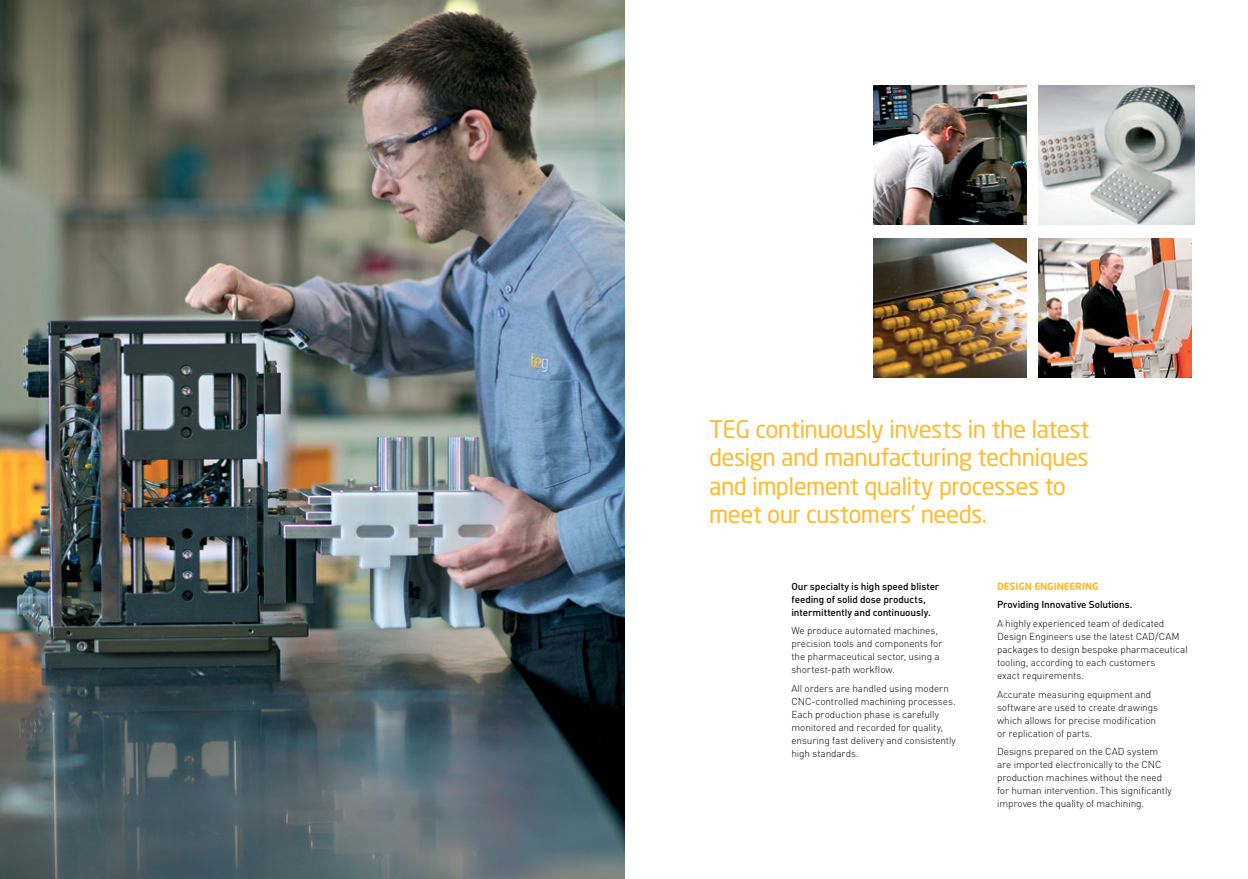
<style>
.page{position:relative;width:1248px;height:879px;background:#fff}
.page>*{position:absolute;margin:0;border:0;box-sizing:border-box;transform-origin:0 0}
.t1{font:24px/28px "Neo Sans";letter-spacing:-.025em;color:#fdbb30}
.t2{font:10px/13px "Converse DIN Light";letter-spacing:-.01em;color:#000}
.t3{font:10px/13px "Converse DIN Medium";letter-spacing:-.01em;color:#000}
.t4{font:700 10px "Neo Sans";letter-spacing:-.01em;color:#fdbb30}
</style>
<div class="page">
<img style="left:873px;top:85px;width:153px;height:139px">
<img style="left:1038px;top:85px;width:156px;height:139px">
<img style="left:1038px;top:238px;width:152px;height:139px">
<img style="left:0;top:0;width:624px;height:879px">
<img style="left:873px;top:238px;width:153px;height:139px">
<h1 class="t1" style="left:709px;top:415px;width:382px">TEG continuously invests in the latest design and manufacturing techniques and implement quality processes to meet our customers’ needs.</h1>
<p class="t3" style="left:791px;top:579px;width:149px">Our specialty is high speed blister feeding of solid dose products, intermittently and continuously.</p>
<p class="t2" style="left:791px;top:624px;width:153px">We produce automated machines, precision tools and components for the pharmaceutical sector, using a shortest-path workflow.</p>
<p class="t2" style="left:791px;top:682px;width:166px">All orders are handled using modern CNC-controlled machining processes.<br>Each production phase is carefully monitored and recorded for quality, ensuring fast delivery and consistently high standards.</p>
<p class="t4" style="left:996px;top:579px;width:103px">DESIGN ENGINEERING</p>
<p class="t3" style="left:996px;top:598px;width:137px">Providing Innovative Solutions.</p>
<p class="t2" style="left:996px;top:616px;width:192px">A highly experienced team of dedicated Design Engineers use the latest CAD/CAM packages to design bespoke pharmaceutical tooling, according to each customers<br>exact requirements.</p>
<p class="t2" style="left:996px;top:687px;width:162px">Accurate measuring equipment and software are used to create drawings which allows for precise modification or replication of parts.</p>
<p class="t2" style="left:996px;top:745px;width:176px">Designs prepared on the CAD system are imported electronically to the CNC production machines without the need for human intervention. This significantly improves the quality of machining.</p>
</div>
